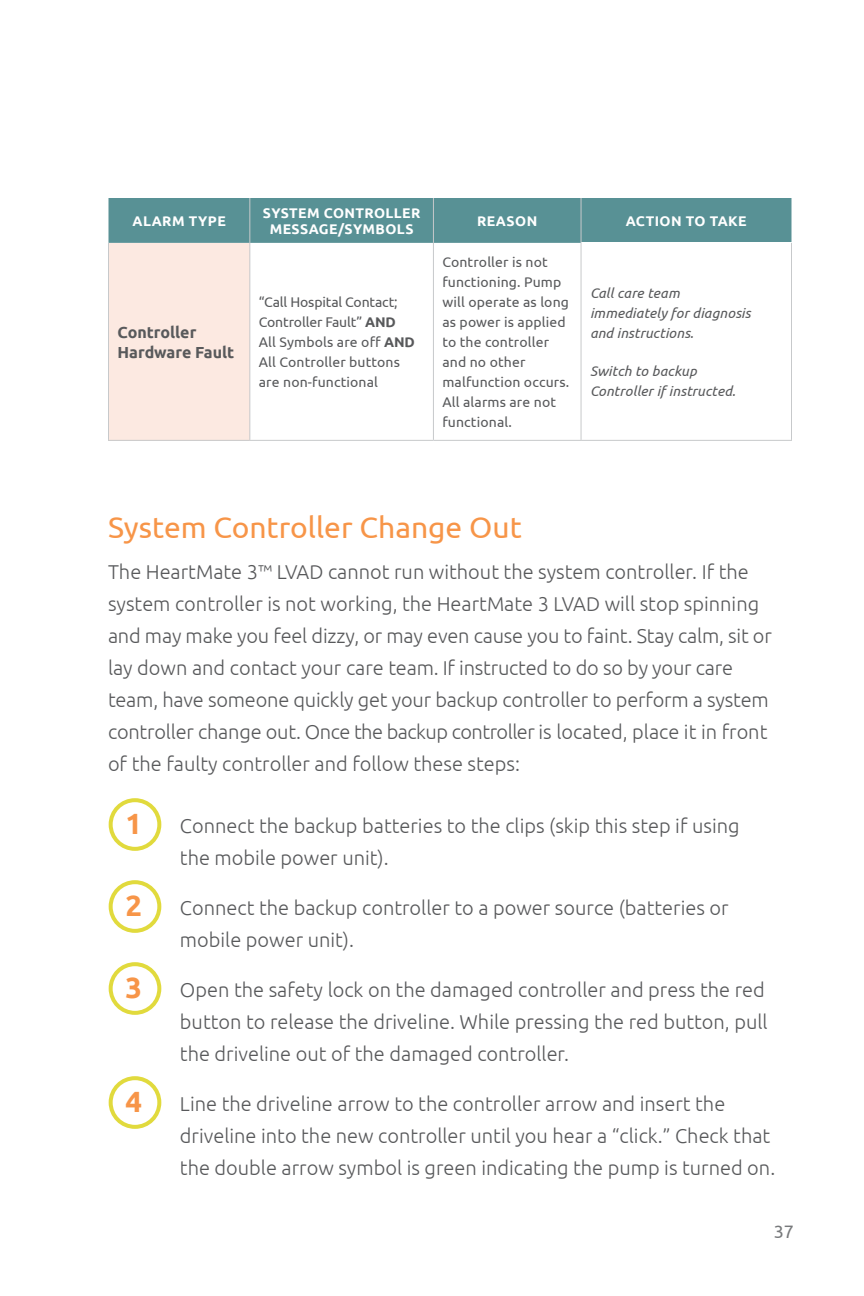
<style>
.page{position:relative;width:864px;height:1296px;background:#fff}
.page>*{position:absolute;margin:0;border:0;box-sizing:border-box;transform-origin:0 0}
.t1{font:30px "Ubuntu";color:#f79548}
.t2{font:700 29.2px "Ubuntu";color:#f79548}
.t3{font:300 20px/32px "Ubuntu";color:#58595b}
.t4{font:18px "Ubuntu";color:#77797b}
.t5{font:700 16px/20px "Ubuntu";color:#58595b}
.t6{font:14px/20px "Ubuntu";letter-spacing:.01em;color:#58595b}
.t7{font:italic 14px/20px "Ubuntu";letter-spacing:.01em;color:#58595b}
.t8{font:700 14px/16px "Ubuntu";letter-spacing:.03em;color:#fff;text-align:center}
.s1{font-weight:700}
</style>
<div class="page">
<div style="left:108px;top:198px;width:684px;height:45px;background:#589195"></div>
<div style="left:108px;top:243px;width:142px;height:197px;background:#fce9e1"></div>
<hr style="left:108px;top:243px;width:1px;height:197px;background:#c7c9cb">
<hr style="left:249px;top:243px;width:1px;height:197px;background:#c7c9cb">
<hr style="left:433px;top:243px;width:1px;height:197px;background:#c7c9cb">
<hr style="left:581px;top:243px;width:1px;height:197px;background:#c7c9cb">
<hr style="left:791px;top:243px;width:1px;height:197px;background:#c7c9cb">
<hr style="left:108px;top:440px;width:142px;height:1px;background:#c7c9cb">
<hr style="left:250px;top:440px;width:183px;height:1px;background:#c7c9cb">
<hr style="left:433px;top:440px;width:148px;height:1px;background:#c7c9cb">
<hr style="left:581px;top:440px;width:211px;height:1px;background:#c7c9cb">
<hr style="left:249px;top:198px;width:1px;height:45px;background:#c7c9cb">
<hr style="left:433px;top:198px;width:1px;height:45px;background:#c7c9cb">
<hr style="left:581px;top:198px;width:1px;height:45px;background:#c7c9cb">
<div style="left:109px;top:798px;width:52px;height:53px;border:4px solid #e1da3d;border-radius:50%"></div>
<div style="left:109px;top:880px;width:52px;height:53px;border:4px solid #e1da3d;border-radius:50%"></div>
<div style="left:109px;top:962px;width:52px;height:53px;border:4px solid #e1da3d;border-radius:50%"></div>
<div style="left:109px;top:1076px;width:52px;height:53px;border:4px solid #e1da3d;border-radius:50%"></div>
<p class="t8" style="left:132px;top:213px;width:95px">ALARM TYPE</p>
<p class="t8" style="left:263px;top:205px;width:159px">SYSTEM CONTROLLER<br>MESSAGE/SYMBOLS</p>
<p class="t8" style="left:477px;top:213px;width:62px">REASON</p>
<p class="t8" style="left:626px;top:213px;width:122px">ACTION TO TAKE</p>
<p class="t5" style="left:118px;top:322px;width:118px">Controller<br>Hardware Fault</p>
<p class="t6" style="left:259px;top:291px;width:157px">“Call Hospital Contact;<br>Controller Fault” <span class="s1">AND<br></span>All Symbols are off <span class="s1">AND<br></span>All Controller buttons are non-functional</p>
<p class="t6" style="left:442px;top:251px;width:128px">Controller is not functioning. Pump will operate as long as power is applied to the controller and no other malfunction occurs.<br>All alarms are not functional.</p>
<p class="t7" style="left:590px;top:282px;width:162px">Call care team immediately for diagnosis and instructions.</p>
<p class="t7" style="left:590px;top:360px;width:147px">Switch to backup<br>Controller if instructed.</p>
<h1 class="t1" style="left:108px;top:509px;width:415px">System Controller Change Out</h1>
<p class="t3" style="left:108px;top:555px;width:666px">The HeartMate 3™ LVAD cannot run without the system controller. If the system controller is not working, the HeartMate 3 LVAD will stop spinning and may make you feel dizzy, or may even cause you to faint. Stay calm, sit or lay down and contact your care team. If instructed to do so by your care team, have someone quickly get your backup controller to perform a system controller change out. Once the backup controller is located, place it in front of the faulty controller and follow these steps:</p>
<h2 class="t2" style="left:125px;top:806px;width:18px">1</h2>
<p class="t3" style="left:180px;top:809px;width:561px">Connect the backup batteries to the clips (skip this step if using the mobile power unit).</p>
<h2 class="t2" style="left:125px;top:888px;width:18px">2</h2>
<p class="t3" style="left:180px;top:891px;width:550px">Connect the backup controller to a power source (batteries or mobile power unit).</p>
<h2 class="t2" style="left:125px;top:970px;width:18px">3</h2>
<p class="t3" style="left:180px;top:973px;width:589px">Open the safety lock on the damaged controller and press the red button to release the driveline. While pressing the red button, pull the driveline out of the damaged controller.</p>
<h2 class="t2" style="left:125px;top:1084px;width:18px">4</h2>
<p class="t3" style="left:180px;top:1087px;width:597px">Line the driveline arrow to the controller arrow and insert the driveline into the new controller until you hear a “click.” Check that the double arrow symbol is green indicating the pump is turned on.</p>
<p class="t4" style="left:774px;top:1221px;width:22px">37</p>
</div>
